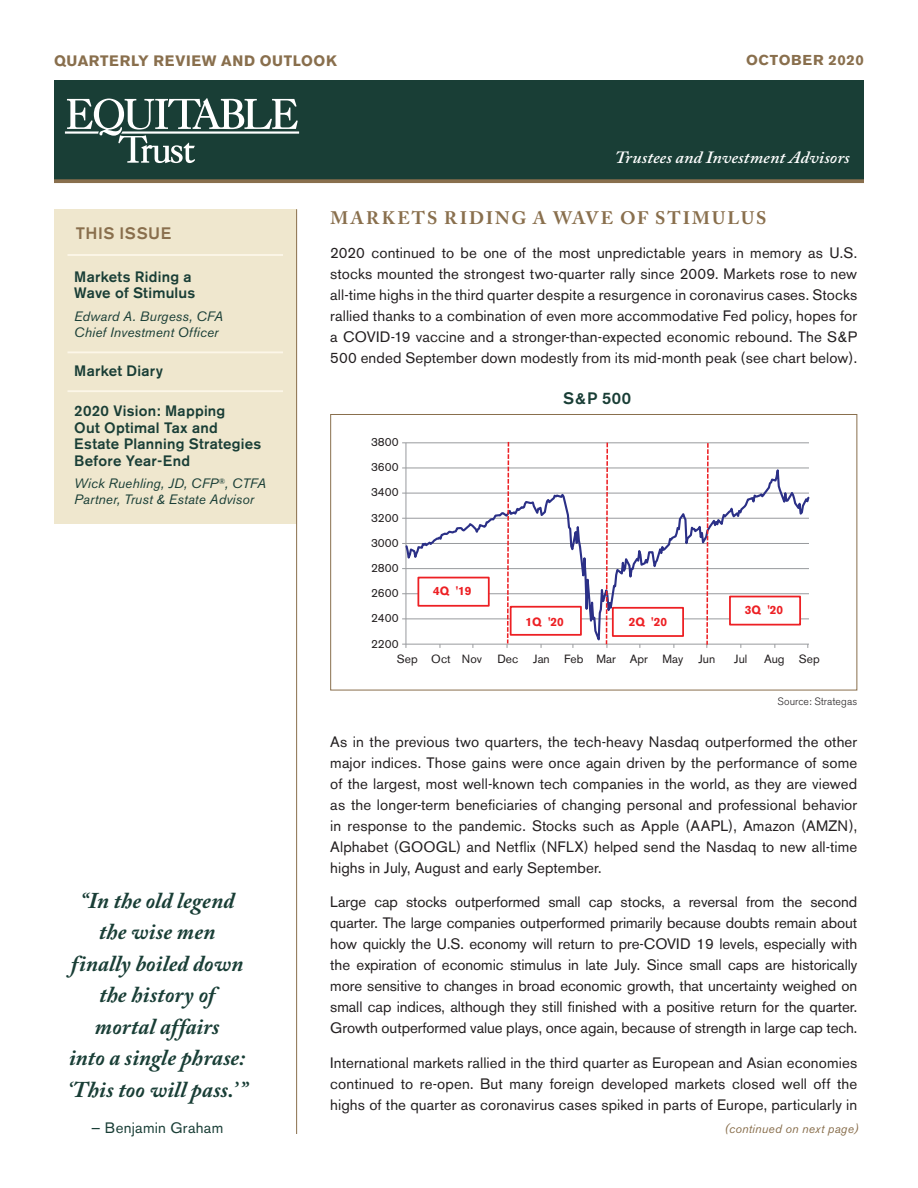
<style>
.page{position:relative;width:918px;height:1188px;background:#fff}
.page>*{position:absolute;margin:0;border:0;box-sizing:border-box;transform-origin:0 0}
.t1{font:italic 700 22.5px/31.5px "Adobe Caslon Pro";letter-spacing:.005em;color:#193e36;text-align:center}
.Story_Title{font:700 18px "Adobe Caslon Pro";letter-spacing:.115em;color:#896f4d}
.t2{font:italic 600 17.1px "Adobe Caslon Pro";color:#fff;scale:1.05 1}
.t3{font:500 16.5px "Akzidenz Grotesk BE";letter-spacing:.035em;color:#896f4d}
.Chart_headings{font:500 16.5px "Akzidenz Grotesk BE";color:#193e36}
.Body_Copy{font:15px/21px "Akzidenz Grotesk BE";letter-spacing:.005em;color:#231f20;text-align:justify}
.Index_Story{font:500 15px/16.5px "Akzidenz Grotesk BE";letter-spacing:.015em;color:#193e36}
.t4{font:700 15px "Akzidenz Grotesk BE";letter-spacing:.04em;color:#896f4d}
.Quote_author{font:15px "Akzidenz Grotesk BE";letter-spacing:.02em;color:#193e36}
.Header_Date{font:700 14.25px "Akzidenz Grotesk BE";letter-spacing:.04em;color:#896f4d;scale:1.05 1}
.Index_Author{font:italic 13.5px "Akzidenz Grotesk BE";letter-spacing:.01em;color:#193e36}
.Continued{font:italic 12px "Akzidenz Grotesk BE";letter-spacing:.02em;color:#896f4d}
.t5{font:11.85px "Akzidenz Grotesk BE";color:#231f20}
.t6{font:700 11.85px "Akzidenz Grotesk BE";color:#ed2024}
.Market_Diary_note{font:300 10.5px "Akzidenz Grotesk BE";letter-spacing:.005em;color:#231f20}
</style>
<div class="page">
<div style="left:54px;top:209px;width:243px;height:315px;background:#efe7ce"></div>
<div style="left:54px;top:80px;width:810px;height:101px;background:#193e36"></div>
<svg style="left:65px;top:98px;width:234px;height:65px"></svg>
<svg style="left:54px;top:179px;width:810px;height:4px;background:#806b4b"></svg>
<hr style="left:68px;top:254px;width:215px;height:2px;background:#fcf6e8">
<hr style="left:68px;top:351px;width:215px;height:2px;background:#fcf6e8">
<hr style="left:68px;top:390px;width:215px;height:2px;background:#fcf6e8">
<div style="left:330px;top:414px;width:527px;height:276px;background:#fff;border:1px solid #896f4d"></div>
<hr style="left:406px;top:619px;width:403px;height:1px;background:#989a9d">
<hr style="left:406px;top:593px;width:403px;height:1px;background:#989a9d">
<hr style="left:406px;top:568px;width:403px;height:1px;background:#989a9d">
<hr style="left:406px;top:543px;width:403px;height:1px;background:#989a9d">
<hr style="left:406px;top:468px;width:403px;height:1px;background:#989a9d">
<hr style="left:406px;top:442px;width:403px;height:1px;background:#989a9d">
<hr style="left:406px;top:443px;width:1px;height:201px;background:#989a9d">
<hr style="left:406px;top:644px;width:403px;height:1px;background:#989a9d">
<svg style="left:406px;top:491px;width:322px;height:154px"></svg>
<svg style="left:722px;top:467px;width:88px;height:56px"></svg>
<svg style="left:506px;top:441px;width:4px;height:207px"></svg>
<svg style="left:605px;top:442px;width:4px;height:206px"></svg>
<svg style="left:706px;top:442px;width:3px;height:206px"></svg>
<div style="left:511px;top:607px;width:70px;height:28px;background:#fff"></div>
<div style="left:510px;top:606px;width:72px;height:30px;border:2px solid #ed2024"></div>
<div style="left:613px;top:608px;width:70px;height:28px;background:#fff"></div>
<div style="left:612px;top:607px;width:72px;height:30px;border:2px solid #ed2024"></div>
<div style="left:730px;top:597px;width:70px;height:28px;background:#fff"></div>
<div style="left:729px;top:596px;width:72px;height:30px;border:2px solid #ed2024"></div>
<div style="left:418px;top:578px;width:71px;height:28px;background:#fff"></div>
<div style="left:417px;top:577px;width:73px;height:30px;border:2px solid #ed2024"></div>
<hr style="left:296px;top:209px;width:1px;height:925px;background:#896f4d">
<p class="t4" style="left:54px;top:52px;width:284px">QUARTERLY REVIEW AND OUTLOOK</p>
<p class="Header_Date" style="left:746px;top:52px;width:114px">OCTOBER 2020</p>
<p class="t2" style="left:615px;top:147px;width:225px">Trustees and Investment Advisors</p>
<p class="t3" style="left:76px;top:223px;width:97px">THIS ISSUE</p>
<p class="Index_Story" style="left:74px;top:268px;width:123px">Markets Riding a<br>Wave of Stimulus</p>
<p class="Index_Author" style="left:74px;top:308px;width:150px">Edward A. Burgess, CFA</p>
<p class="Index_Author" style="left:74px;top:324px;width:146px">Chief Investment Officer</p>
<p class="Index_Story" style="left:74px;top:363px;width:90px">Market Diary</p>
<p class="Index_Story" style="left:74px;top:402px;width:189px">2020 Vision: Mapping<br>Out Optimal Tax and<br>Estate Planning Strategies<br>Before Year-End</p>
<p class="Index_Author" style="left:74px;top:475px;width:193px">Wick Ruehling, JD, CFP<sup>®</sup>, CTFA</p>
<p class="Index_Author" style="left:74px;top:491px;width:181px">Partner, Trust &amp; Estate Advisor</p>
<p class="t1" style="left:67px;top:884px;width:181px">“In the old legend the wise men finally boiled down the history of mortal affairs<br>into a single phrase: ‘This too will pass.’”</p>
<p class="Quote_author" style="left:91px;top:1119px;width:134px">— Benjamin Graham</p>
<p class="Story_Title" style="left:330px;top:208px;width:438px">MARKETS RIDING A WAVE OF STIMULUS</p>
<p class="Body_Copy" style="left:330px;top:242px;width:528px">2020 continued to be one of the most unpredictable years in memory as U.S. stocks mounted the strongest two-quarter rally since 2009. Markets rose to new all-time highs in the third quarter despite a resurgence in coronavirus cases. Stocks rallied thanks to a combination of even more accommodative Fed policy, hopes for a COVID-19 vaccine and a stronger-than-expected economic rebound. The S&amp;P 500 ended September down modestly from its mid-month peak (see chart below).</p>
<p class="t5" style="left:371px;top:435px;width:29px">3800</p>
<p class="t5" style="left:371px;top:460px;width:29px">3600</p>
<p class="t5" style="left:371px;top:485px;width:29px">3400</p>
<p class="t5" style="left:371px;top:510px;width:29px">3200</p>
<p class="t5" style="left:371px;top:536px;width:29px">3000</p>
<p class="t5" style="left:371px;top:561px;width:29px">2800</p>
<p class="t5" style="left:371px;top:586px;width:29px">2600</p>
<p class="t5" style="left:371px;top:611px;width:29px">2400</p>
<p class="t5" style="left:371px;top:636px;width:29px">2200</p>
<p class="t6" style="left:433px;top:584px;width:40px">4Q '19</p>
<p class="Chart_headings" style="left:563px;top:388px;width:69px">S&amp;P 500</p>
<p class="t6" style="left:526px;top:615px;width:40px">1Q '20</p>
<p class="t6" style="left:629px;top:615px;width:40px">2Q '20</p>
<p class="t6" style="left:745px;top:603px;width:40px">3Q '20</p>
<p class="t5" style="left:397px;top:652px;width:87px">Sep Oct Nov</p>
<p class="t5" style="left:497px;top:652px;width:22px">Dec</p>
<p class="t5" style="left:533px;top:652px;width:152px">Jan Feb Mar Apr May</p>
<p class="t5" style="left:698px;top:652px;width:18px">Jun</p>
<p class="t5" style="left:734px;top:652px;width:15px">Jul</p>
<p class="t5" style="left:764px;top:652px;width:57px">Aug Sep</p>
<p class="Market_Diary_note" style="left:778px;top:695px;width:81px">Source: Strategas</p>
<p class="Body_Copy" style="left:330px;top:731px;width:529px">As in the previous two quarters, the tech-heavy Nasdaq outperformed the other major indices. Those gains were once again driven by the performance of some of the largest, most well-known tech companies in the world, as they are viewed as the longer-term beneficiaries of changing personal and professional behavior in response to the pandemic. Stocks such as Apple (AAPL), Amazon (AMZN), Alphabet (GOOGL) and Netflix (NFLX) helped send the Nasdaq to new all-time highs in July, August and early September.</p>
<p class="Body_Copy" style="left:330px;top:891px;width:529px">Large cap stocks outperformed small cap stocks, a reversal from the second quarter. The large companies outperformed primarily because doubts remain about how quickly the U.S. economy will return to pre-COVID 19 levels, especially with the expiration of economic stimulus in late July. Since small caps are historically more sensitive to changes in broad economic growth, that uncertainty weighed on small cap indices, although they still finished with a positive return for the quarter.<br>Growth outperformed value plays, once again, because of strength in large cap tech.</p>
<p class="Body_Copy" style="left:330px;top:1052px;width:528px">International markets rallied in the third quarter as European and Asian economies continued to re-open. But many foreign developed markets closed well off the highs of the quarter as coronavirus cases spiked in parts of Europe, particularly in</p>
<p class="Continued" style="left:724px;top:1121px;width:136px">(continued on next page)</p>
</div>
